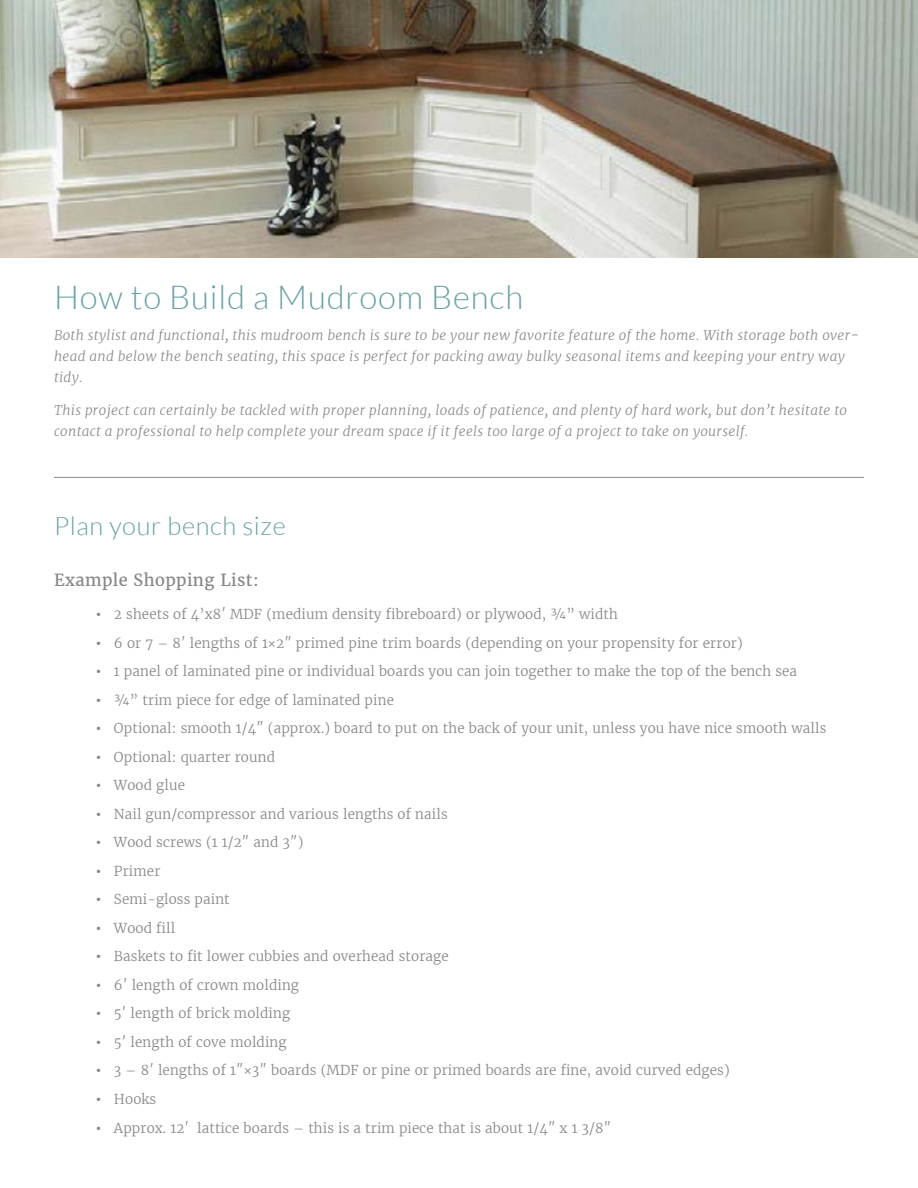
<style>
.page{position:relative;width:918px;height:1188px;background:#fff}
.page>*{position:absolute;margin:0;border:0;box-sizing:border-box;transform-origin:0 0}
.t1{font:300 33px "Lato";letter-spacing:.025em;color:#67a3a6}
.t2{font:300 25.5px "Lato";letter-spacing:.025em;color:#67a3a6}
.t3{font:16.5px "Merriweather";letter-spacing:.025em;color:#888}
.t4{font:300 13.5px "Merriweather";letter-spacing:.01em;color:#888}
.t5{font:italic 300 13.5px/21px "Merriweather";letter-spacing:.025em;color:#888}
.s1{font-weight:700}
</style>
<div class="page">
<img style="left:0;top:0;width:918px;height:258px">
<hr style="left:54px;top:477px;width:810px;height:1px;background:#888">
<h1 class="t1" style="left:54px;top:279px;width:471px">How to Build a Mudroom Bench</h1>
<p class="t5" style="left:54px;top:324px;width:807px">Both stylist and functional, this mudroom bench is sure to be your new favorite feature of the home. With storage both over&shy;head and below the bench seating, this space is perfect for packing away bulky seasonal items and keeping your entry way tidy.</p>
<p class="t5" style="left:54px;top:400px;width:795px">This project can certainly be tackled with proper planning, loads of patience, and plenty of hard work, but don’t hesitate to contact a professional to help complete your dream space if it feels too large of a project to take on yourself.</p>
<h2 class="t2" style="left:54px;top:512px;width:233px">Plan your bench size</h2>
<p class="t3" style="left:54px;top:569px;width:206px">Example Shopping List:</p>
<p class="t4" style="left:96px;top:605px;width:523px"><span class="s1">•</span> 2 sheets of 4’x8′ MDF (medium density fibreboard) or plywood, ¾” width</p>
<p class="t4" style="left:96px;top:634px;width:648px"><span class="s1">•</span> 6 or 7 – 8′ lengths of 1×2″ primed pine trim boards (depending on your propensity for error)</p>
<p class="t4" style="left:96px;top:662px;width:703px"><span class="s1">•</span> 1 panel of laminated pine or individual boards you can join together to make the top of the bench sea</p>
<p class="t4" style="left:96px;top:691px;width:299px"><span class="s1">•</span> ¾” trim piece for edge of laminated pine</p>
<p class="t4" style="left:96px;top:719px;width:732px"><span class="s1">•</span> Optional: smooth 1/4″ (approx.) board to put on the back of your unit, unless you have nice smooth walls</p>
<p class="t4" style="left:96px;top:748px;width:181px"><span class="s1">•</span> Optional: quarter round</p>
<p class="t4" style="left:96px;top:776px;width:90px"><span class="s1">•</span> Wood glue</p>
<p class="t4" style="left:96px;top:805px;width:353px"><span class="s1">•</span> Nail gun/compressor and various lengths of nails</p>
<p class="t4" style="left:96px;top:833px;width:209px"><span class="s1">•</span> Wood screws (1 1/2″ and 3″)</p>
<p class="t4" style="left:96px;top:862px;width:66px"><span class="s1">•</span> Primer</p>
<p class="t4" style="left:96px;top:890px;width:135px"><span class="s1">•</span> Semi-gloss paint</p>
<p class="t4" style="left:96px;top:919px;width:81px"><span class="s1">•</span> Wood fill</p>
<p class="t4" style="left:96px;top:947px;width:354px"><span class="s1">•</span> Baskets to fit lower cubbies and overhead storage</p>
<p class="t4" style="left:96px;top:976px;width:205px"><span class="s1">•</span> 6′ length of crown molding</p>
<p class="t4" style="left:96px;top:1004px;width:196px"><span class="s1">•</span> 5′ length of brick molding</p>
<p class="t4" style="left:96px;top:1033px;width:192px"><span class="s1">•</span> 5′ length of cove molding</p>
<p class="t4" style="left:96px;top:1061px;width:635px"><span class="s1">•</span> 3 – 8′ lengths of 1″×3″ boards (MDF or pine or primed boards are fine, avoid curved edges)</p>
<p class="t4" style="left:96px;top:1090px;width:62px"><span class="s1">•</span> Hooks</p>
<p class="t4" style="left:96px;top:1119px;width:517px"><span class="s1">•</span> Approx. 12′ lattice boards – this is a trim piece that is about 1/4″ x 1 3/8″</p>
</div>
